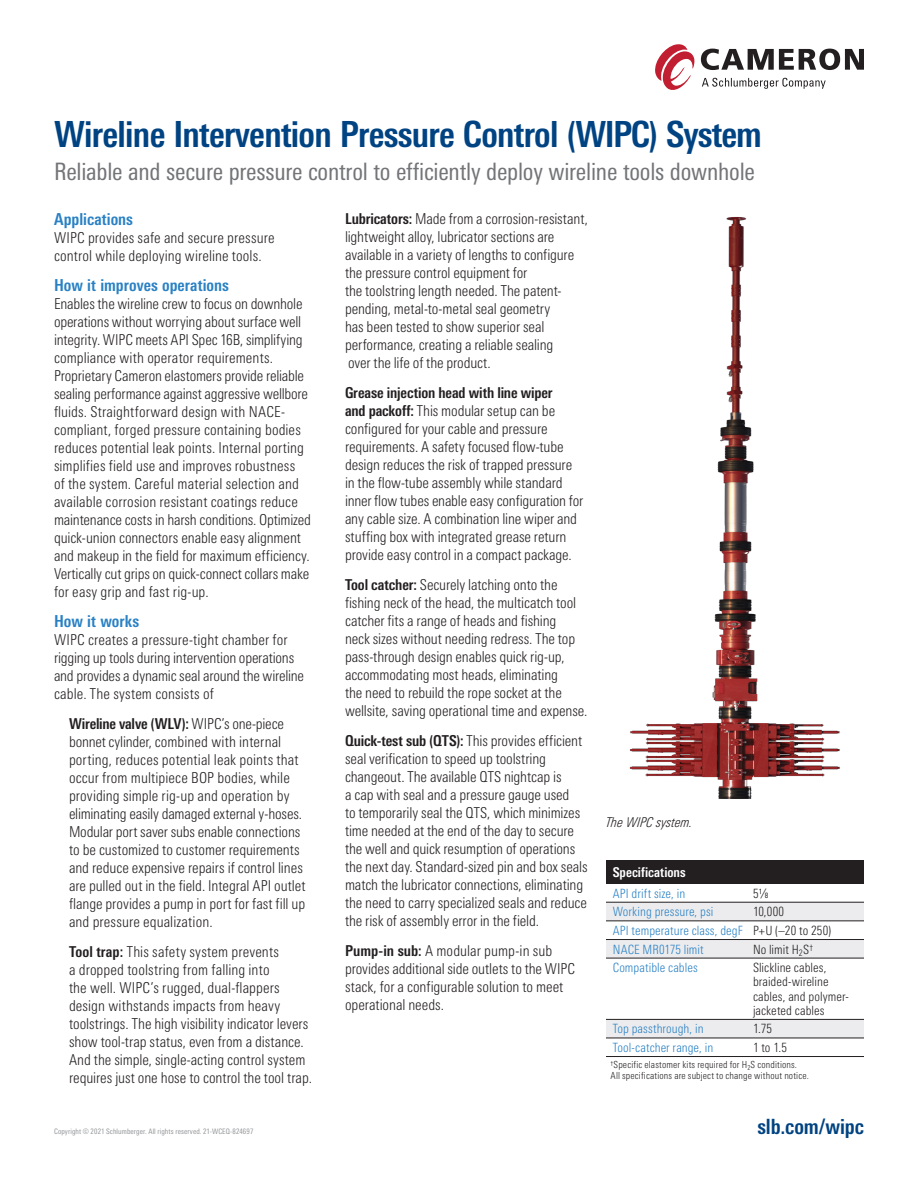
<style>
.page{position:relative;width:918px;height:1188px;background:#fff}
.page>*{position:absolute;margin:0;border:0;box-sizing:border-box;transform-origin:0 0}
.Subhead{font:700 condensed 36px "Univers Next Pro";letter-spacing:-.02em;color:#004382}
.Subhead-2{font:condensed 24px "Univers Next Pro";letter-spacing:-.01em;color:#727477}
.URL{font:700 condensed 21px "Univers Next Pro";color:#004382}
.Body_Head{font:700 condensed 16.5px "Univers Next Pro";color:#2981c4}
.Body_Text{font:300 condensed 15px/18px "Univers Next Pro";letter-spacing:-.005em;color:#231f20}
.t1{font:italic 300 condensed 13.5px "Univers Next Pro";letter-spacing:.005em;color:#231f20}
.Table_Head{font:700 condensed 13.5px "Univers Next Pro";letter-spacing:.005em;color:#fff}
.Table_Text_Left{font:300 condensed 12.75px "Univers Next Pro";letter-spacing:.005em;color:#2981c4}
.Table_Text{font:300 condensed 12.75px/14.2px "Univers Next Pro";letter-spacing:.005em;color:#231f20}
.Table_Footnote{font:300 condensed 9.75px/10.5px "Univers Next Pro";letter-spacing:.015em;color:#231f20}
.Boilerplate__docket{font:condensed 7.5px "Univers Next Pro";letter-spacing:.015em;color:#939598}
.s1{font-weight:700}
</style>
<div class="page">
<img style="left:629px;top:217px;width:211px;height:582px">
<div style="left:606px;top:860px;width:258px;height:24px;background:#231f20"></div>
<svg style="left:606px;top:903px;width:258px;height:135px"></svg>
<hr style="left:606px;top:902px;width:147px;height:1px;background:#231f20">
<hr style="left:606px;top:921px;width:147px;height:1px;background:#231f20">
<hr style="left:606px;top:939px;width:147px;height:1px;background:#231f20">
<hr style="left:753px;top:939px;width:111px;height:1px;background:#231f20">
<hr style="left:753px;top:902px;width:111px;height:1px;background:#231f20">
<hr style="left:753px;top:921px;width:111px;height:1px;background:#231f20">
<hr style="left:606px;top:1056px;width:147px;height:1px;background:#231f20">
<hr style="left:753px;top:1056px;width:111px;height:1px;background:#231f20">
<hr style="left:606px;top:958px;width:147px;height:1px;background:#231f20">
<hr style="left:753px;top:958px;width:111px;height:1px;background:#231f20">
<hr style="left:606px;top:1019px;width:147px;height:1px;background:#231f20">
<hr style="left:753px;top:1019px;width:111px;height:1px;background:#231f20">
<hr style="left:606px;top:1038px;width:147px;height:1px;background:#231f20">
<hr style="left:753px;top:1038px;width:111px;height:1px;background:#231f20">
<svg style="left:655px;top:44px;width:209px;height:46px"></svg>
<p class="Subhead" style="left:54px;top:113px;width:709px">Wireline Intervention Pressure Control (WIPC) System</p>
<p class="Subhead-2" style="left:54px;top:158px;width:703px">Reliable and secure pressure control to efficiently deploy wireline tools downhole</p>
<p class="Body_Head" style="left:54px;top:210px;width:81px">Applications</p>
<p class="Body_Text" style="left:54px;top:229px;width:222px">WIPC provides safe and secure pressure control while deploying wireline tools.</p>
<p class="Body_Head" style="left:54px;top:276px;width:176px">How it improves operations</p>
<p class="Body_Text" style="left:54px;top:295px;width:259px">Enables the wireline crew to focus on downhole operations without worrying about surface well integrity. WIPC meets API Spec 16B, simplifying compliance with operator requirements.<br>Proprietary Cameron elastomers provide reliable sealing performance against aggressive wellbore fluids. Straightforward design with NACE&shy;compliant, forged pressure containing bodies reduces potential leak points. Internal porting simplifies field use and improves robustness<br>of the system. Careful material selection and available corrosion resistant coatings reduce maintenance costs in harsh conditions. Optimized quick-union connectors enable easy alignment and makeup in the field for maximum efficiency.<br>Vertically cut grips on quick-connect collars make for easy grip and fast rig-up.</p>
<p class="Body_Head" style="left:54px;top:612px;width:87px">How it works</p>
<p class="Body_Text" style="left:54px;top:631px;width:252px">WIPC creates a pressure-tight chamber for rigging up tools during intervention operations and provides a dynamic seal around the wireline cable. The system consists of</p>
<p class="Body_Text" style="left:69px;top:715px;width:238px"><span class="s1">Wireline valve (WLV):</span> WIPC’s one-piece bonnet cylinder, combined with internal porting, reduces potential leak points that occur from multipiece BOP bodies, while providing simple rig-up and operation by eliminating easily damaged external y-hoses.<br>Modular port saver subs enable connections to be customized to customer requirements and reduce expensive repairs if control lines are pulled out in the field. Integral API outlet flange provides a pump in port for fast fill up and pressure equalization.</p>
<p class="Body_Text" style="left:69px;top:943px;width:244px"><span class="s1">Tool trap:</span> This safety system prevents<br>a dropped toolstring from falling into<br>the well. WIPC’s rugged, dual-flappers design withstands impacts from heavy toolstrings. The high visibility indicator levers show tool-trap status, even from a distance.<br>And the simple, single-acting control system requires just one hose to control the tool trap.</p>
<p class="Body_Text" style="left:345px;top:210px;width:244px"><span class="s1">Lubricators:</span> Made from a corrosion-resistant, lightweight alloy, lubricator sections are available in a variety of lengths to configure the pressure control equipment for<br>the toolstring length needed. The patent&shy;pending, metal-to-metal seal geometry<br>has been tested to show superior seal performance, creating a reliable sealing<br>over the life of the product.</p>
<p class="Body_Text" style="left:345px;top:384px;width:240px"><span class="s1">Grease injection head with line wiper<br>and packoff:</span> This modular setup can be configured for your cable and pressure requirements. A safety focused flow-tube design reduces the risk of trapped pressure in the flow-tube assembly while standard inner flow tubes enable easy configuration for any cable size. A combination line wiper and stuffing box with integrated grease return provide easy control in a compact package.</p>
<p class="Body_Text" style="left:345px;top:576px;width:244px"><span class="s1">Tool catcher:</span> Securely latching onto the fishing neck of the head, the multicatch tool catcher fits a range of heads and fishing<br>neck sizes without needing redress. The top pass-through design enables quick rig-up, accommodating most heads, eliminating<br>the need to rebuild the rope socket at the wellsite, saving operational time and expense.</p>
<p class="Body_Text" style="left:345px;top:732px;width:244px"><span class="s1">Quick-test sub (QTS):</span> This provides efficient seal verification to speed up toolstring changeout. The available QTS nightcap is<br>a cap with seal and a pressure gauge used<br>to temporarily seal the QTS, which minimizes time needed at the end of the day to secure the well and quick resumption of operations the next day. Standard-sized pin and box seals match the lubricator connections, eliminating the need to carry specialized seals and reduce the risk of assembly error in the field.</p>
<p class="Body_Text" style="left:345px;top:942px;width:232px"><span class="s1">Pump-in sub:</span> A modular pump-in sub provides additional side outlets to the WIPC stack, for a configurable solution to meet operational needs.</p>
<p class="t1" style="left:606px;top:815px;width:88px">The WIPC system.</p>
<p class="Table_Head" style="left:613px;top:864px;width:74px">Specifications</p>
<p class="Table_Text_Left" style="left:613px;top:886px;width:74px">API drift size, in</p>
<p class="Table_Text" style="left:753px;top:886px;width:17px">51/8</p>
<p class="Table_Text_Left" style="left:613px;top:904px;width:102px">Working pressure, psi</p>
<p class="Table_Text" style="left:753px;top:905px;width:33px">10,000</p>
<p class="Table_Text_Left" style="left:613px;top:923px;width:132px">API temperature class, degF</p>
<p class="Table_Text" style="left:753px;top:923px;width:80px">P+U (–20 to 250)</p>
<p class="Table_Text_Left" style="left:613px;top:942px;width:92px">NACE MR0175 limit</p>
<p class="Table_Text" style="left:753px;top:942px;width:62px">No limit H<sub>2</sub>S<sup>†</sup></p>
<p class="Table_Text_Left" style="left:613px;top:960px;width:87px">Compatible cables</p>
<p class="Table_Text" style="left:753px;top:960px;width:97px">Slickline cables, braided-wireline cables, and polymer&shy;jacketed cables</p>
<p class="Table_Text_Left" style="left:613px;top:1022px;width:92px">Top passthrough, in</p>
<p class="Table_Text" style="left:753px;top:1022px;width:21px">1.75</p>
<p class="Table_Text_Left" style="left:613px;top:1040px;width:102px">Tool-catcher range, in</p>
<p class="Table_Text" style="left:753px;top:1040px;width:36px">1 to 1.5</p>
<p class="Table_Footnote" style="left:610px;top:1060px;width:200px"><sup>†</sup>Specific elastomer kits required for H<sub>2</sub>S conditions.<br>All specifications are subject to change without notice.</p>
<p class="Boilerplate__docket" style="left:54px;top:1127px;width:201px">Copyright © 2021 Schlumberger. All rights reserved. 21-WCEQ-824697</p>
<p class="URL" style="left:757px;top:1114px;width:108px">slb.com/wipc</p>
</div>
